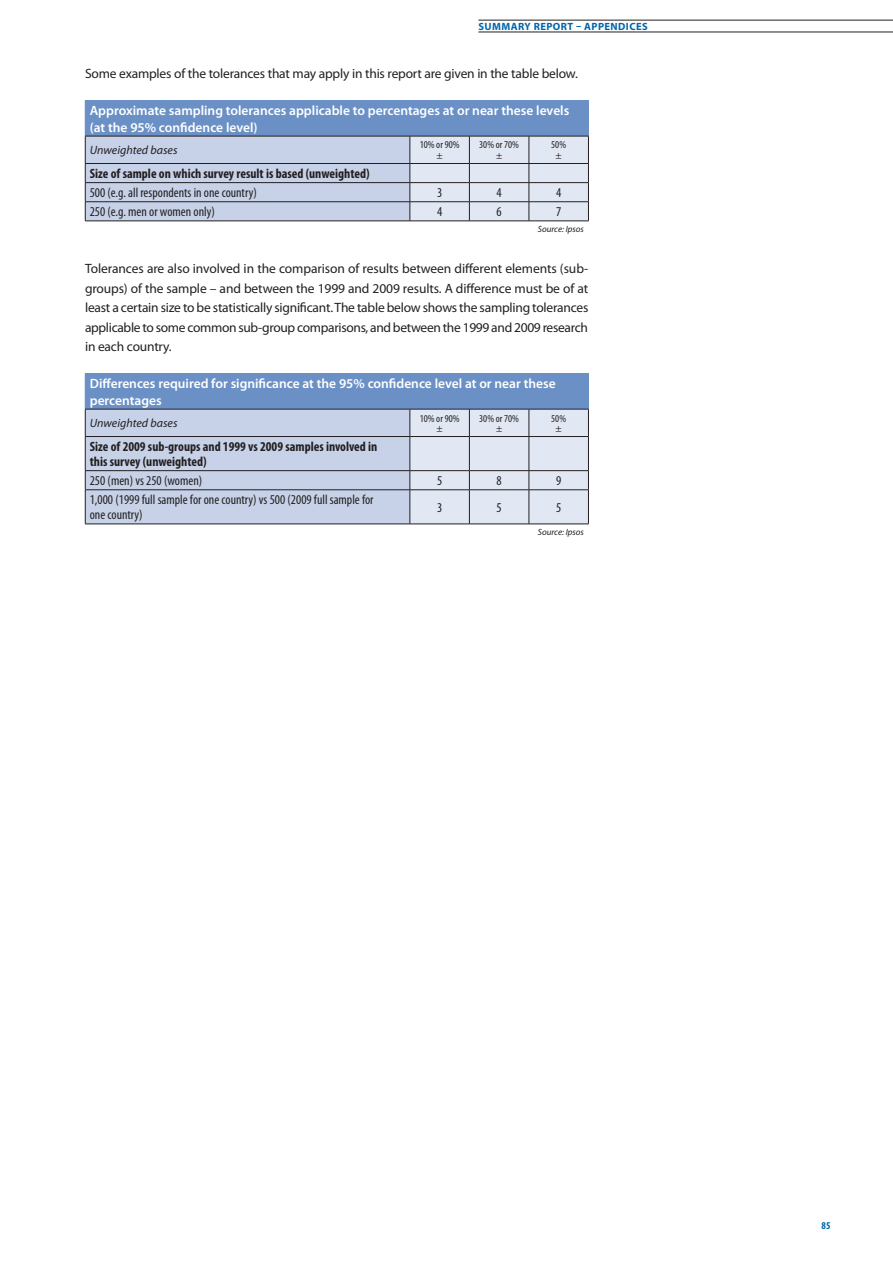
<style>
.page{position:relative;width:893px;height:1263px;background:#fff}
.page>*{position:absolute;margin:0;border:0;box-sizing:border-box;transform-origin:0 0}
.Body_Text{font:13.5px/19.5px "Myriad Pro";letter-spacing:-.015em;color:#231f20;text-align:justify}
.tableTitle{font:600 13.5px/16.5px "Myriad Pro";color:#fff}
.tableBody_Text{font:condensed 13.5px/15px "Myriad Pro";color:#231f20}
.tableBody_Text-2{font:700 condensed 13.5px/15px "Myriad Pro";color:#231f20}
.tableBody_Text-cent{font:condensed 13.5px "Myriad Pro";color:#231f20}
.tableBody_Text-3{font:italic 12px "Myriad Pro";color:#231f20}
.tableBody_Text-cent-2{font:condensed 10.5px "Myriad Pro";color:#231f20}
.runningHead_recto{font:700 10.5px "Myriad Pro";letter-spacing:.04em;color:#0166ac}
.folio_recto{font:700 condensed 10.5px "Myriad Pro";color:#0166ac}
.tableBody_Text-4{font:italic 9px "Myriad Pro";color:#231f20}
</style>
<div class="page">
<hr style="left:478px;top:20px;width:415px;height:1px;background:#231f20">
<hr style="left:478px;top:32px;width:415px;height:1px;background:#231f20">
<div style="left:85px;top:100px;width:503px;height:36px;background:#6a90c6"></div>
<hr style="left:410px;top:221px;width:59px;height:1px;background:#231f20">
<hr style="left:469px;top:221px;width:60px;height:1px;background:#231f20">
<hr style="left:529px;top:221px;width:60px;height:1px;background:#231f20">
<svg style="left:85px;top:137px;width:504px;height:84px;background:#c6cfe1"></svg>
<hr style="left:85px;top:221px;width:325px;height:1px;background:#231f20">
<hr style="left:529px;top:100px;width:60px;height:1px;background:#6a90c6">
<hr style="left:588px;top:101px;width:1px;height:35px;background:#6a90c6">
<hr style="left:85px;top:136px;width:325px;height:1px;background:#231f20">
<hr style="left:410px;top:136px;width:59px;height:1px;background:#231f20">
<hr style="left:469px;top:136px;width:60px;height:1px;background:#231f20">
<hr style="left:529px;top:136px;width:60px;height:1px;background:#231f20">
<div style="left:85px;top:373px;width:503px;height:36px;background:#6a90c6"></div>
<svg style="left:85px;top:410px;width:504px;height:114px;background:#c7d0e2"></svg>
<hr style="left:85px;top:490px;width:1px;height:34px;background:#231f20">
<hr style="left:410px;top:490px;width:1px;height:34px;background:#231f20">
<hr style="left:85px;top:524px;width:325px;height:1px;background:#231f20">
<hr style="left:410px;top:524px;width:59px;height:1px;background:#231f20">
<hr style="left:469px;top:524px;width:60px;height:1px;background:#231f20">
<hr style="left:529px;top:524px;width:60px;height:1px;background:#231f20">
<hr style="left:529px;top:373px;width:60px;height:1px;background:#6a90c6">
<hr style="left:588px;top:374px;width:1px;height:35px;background:#6a90c6">
<hr style="left:85px;top:409px;width:325px;height:1px;background:#231f20">
<hr style="left:410px;top:409px;width:59px;height:1px;background:#231f20">
<hr style="left:469px;top:409px;width:60px;height:1px;background:#231f20">
<hr style="left:529px;top:409px;width:60px;height:1px;background:#231f20">
<p class="runningHead_recto" style="left:478px;top:19px;width:171px">SUMMARY REPORT – APPENDICES</p>
<p class="Body_Text" style="left:85px;top:64px;width:494px">Some examples of the tolerances that may apply in this report are given in the table below.</p>
<p class="tableTitle" style="left:90px;top:102px;width:481px">Approximate sampling tolerances applicable to percentages at or near these levels (at the 95% confidence level)</p>
<p class="tableBody_Text-3" style="left:90px;top:143px;width:89px">Unweighted bases</p>
<p class="tableBody_Text-cent-2" style="left:420px;top:139px;width:41px">10% or 90%</p>
<p class="tableBody_Text-cent-2" style="left:436px;top:149px;width:8px">±</p>
<p class="tableBody_Text-cent-2" style="left:479px;top:139px;width:41px">30% or 70%</p>
<p class="tableBody_Text-cent-2" style="left:496px;top:149px;width:8px">±</p>
<p class="tableBody_Text-cent-2" style="left:551px;top:139px;width:16px">50%</p>
<p class="tableBody_Text-cent-2" style="left:556px;top:149px;width:8px">±</p>
<p class="tableBody_Text-2" style="left:90px;top:166px;width:281px">Size of sample on which survey result is based (unweighted)</p>
<p class="tableBody_Text" style="left:90px;top:185px;width:169px">500 (e.g. all respondents in one country)</p>
<p class="tableBody_Text-cent" style="left:437px;top:185px;width:7px">3</p>
<p class="tableBody_Text-cent" style="left:497px;top:185px;width:7px">4</p>
<p class="tableBody_Text-cent" style="left:556px;top:185px;width:7px">4</p>
<p class="tableBody_Text" style="left:90px;top:204px;width:127px">250 (e.g. men or women only)</p>
<p class="tableBody_Text-cent" style="left:437px;top:204px;width:7px">4</p>
<p class="tableBody_Text-cent" style="left:497px;top:204px;width:7px">6</p>
<p class="tableBody_Text-cent" style="left:556px;top:204px;width:7px">7</p>
<p class="tableBody_Text-4" style="left:538px;top:224px;width:48px">Source: Ipsos</p>
<p class="Body_Text" style="left:85px;top:259px;width:505px">Tolerances are also involved in the comparison of results between different elements (sub&shy;groups) of the sample – and between the 1999 and 2009 results. A difference must be of at least a certain size to be statistically significant. The table below shows the sampling tolerances applicable to some common sub-group comparisons, and between the 1999 and 2009 research in each country.</p>
<p class="tableTitle" style="left:90px;top:375px;width:467px">Differences required for significance at the 95% confidence level at or near these percentages</p>
<p class="tableBody_Text-3" style="left:90px;top:416px;width:89px">Unweighted bases</p>
<p class="tableBody_Text-cent-2" style="left:420px;top:412px;width:41px">10% or 90%</p>
<p class="tableBody_Text-cent-2" style="left:436px;top:422px;width:8px">±</p>
<p class="tableBody_Text-cent-2" style="left:479px;top:412px;width:41px">30% or 70%</p>
<p class="tableBody_Text-cent-2" style="left:496px;top:422px;width:8px">±</p>
<p class="tableBody_Text-cent-2" style="left:551px;top:412px;width:16px">50%</p>
<p class="tableBody_Text-cent-2" style="left:556px;top:422px;width:8px">±</p>
<p class="tableBody_Text-2" style="left:90px;top:439px;width:289px">Size of 2009 sub-groups and 1999 vs 2009 samples involved in this survey (unweighted)</p>
<p class="tableBody_Text" style="left:90px;top:473px;width:114px">250 (men) vs 250 (women)</p>
<p class="tableBody_Text-cent" style="left:437px;top:473px;width:7px">5</p>
<p class="tableBody_Text-cent" style="left:497px;top:473px;width:7px">8</p>
<p class="tableBody_Text-cent" style="left:556px;top:473px;width:7px">9</p>
<p class="tableBody_Text" style="left:90px;top:492px;width:285px">1,000 (1999 full sample for one country) vs 500 (2009 full sample for one country)</p>
<p class="tableBody_Text-cent" style="left:437px;top:499px;width:7px">3</p>
<p class="tableBody_Text-cent" style="left:497px;top:499px;width:7px">5</p>
<p class="tableBody_Text-cent" style="left:556px;top:499px;width:7px">5</p>
<p class="tableBody_Text-4" style="left:538px;top:527px;width:48px">Source: Ipsos</p>
<p class="folio_recto" style="left:822px;top:1218px;width:10px">85</p>
</div>
